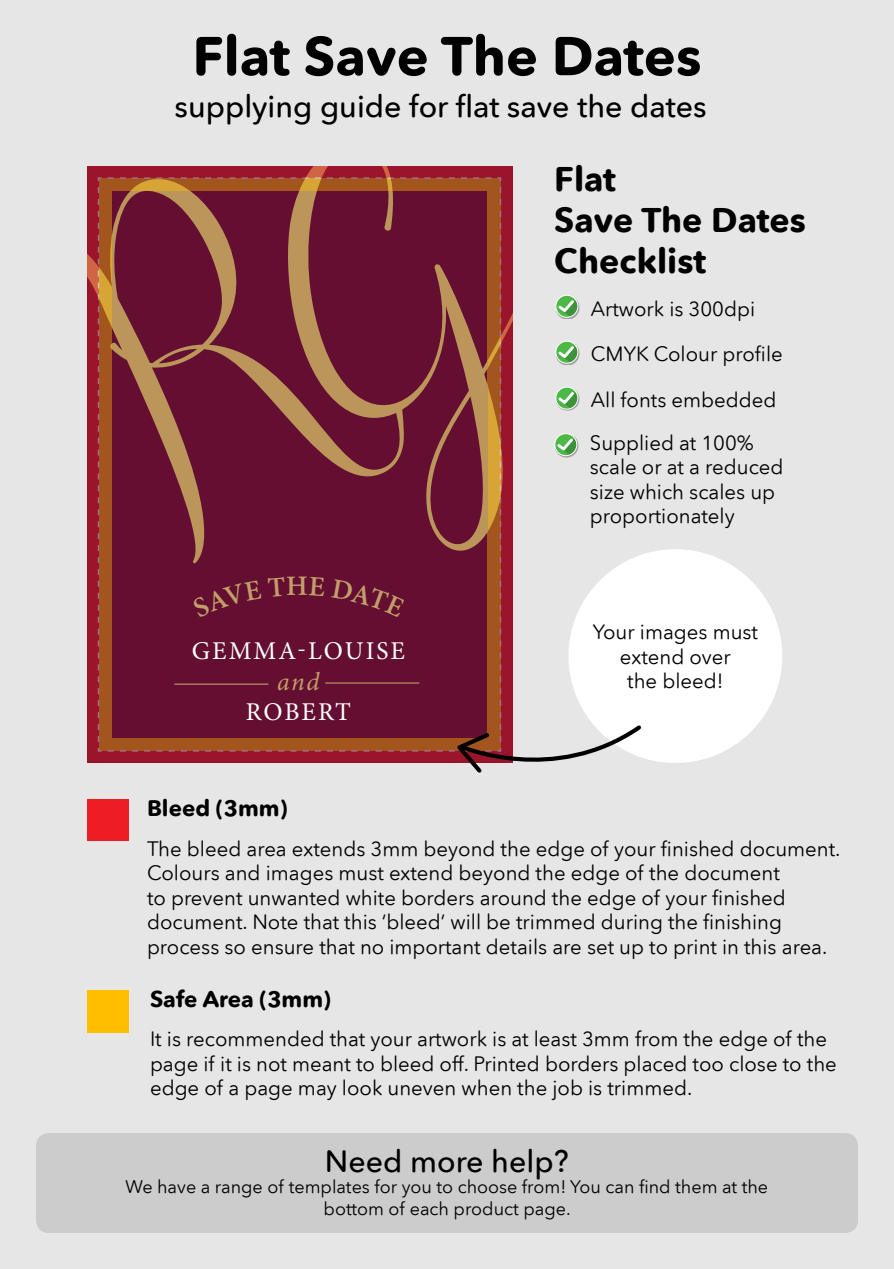
<style>
.page{position:relative;width:894px;height:1269px;background:#e6e6e6}
.page>*{position:absolute;margin:0;border:0;box-sizing:border-box;transform-origin:0 0}
.t1{font:700 54.15px "Avenir Next Rounded Pro";color:#000}
.t2{font:700 34.2px/41px "Avenir Next Rounded Pro";color:#000}
.t3{font:500 30.45px "Avenir Next Rounded Pro";color:#000}
.t4{font:600 28.05px "Minion Pro";color:#c29f69}
.t5{font:25.65px "Minion Pro";letter-spacing:.08em;color:#fff}
.t6{font:italic 25.65px "Minion Pro";color:#c29f69}
.t7{font:700 22.5px "Avenir Next Rounded Pro";color:#000}
.t8{font:20.4px/24.5px "Avenir Next Rounded Pro";color:#000}
.t9{font:18px/21.6px "Avenir Next Rounded Pro";color:#000;text-align:center}
</style>
<div class="page">
<div style="left:87px;top:799px;width:42px;height:42px;background:#ed1d23"></div>
<div style="left:87px;top:990px;width:42px;height:42px;background:#ffbf00"></div>
<svg style="left:87px;top:166px;width:199px;height:597px;background:#9b232a"></svg>
<svg style="left:286px;top:166px;width:226px;height:11px;background:#9e1a2d"></svg>
<svg style="left:87px;top:176px;width:317px;height:388px;background:#a0312c"></svg>
<div style="left:568px;top:549px;width:214px;height:214px;background:#fff;border-radius:50%"></div>
<div style="left:36px;top:1133px;width:822px;height:100px;background:#ccc;border-radius:13px"></div>
<svg style="left:105px;top:177px;width:540px;height:596px"></svg>
<h1 class="t1" style="left:192px;top:23px;width:511px">Flat Save The Dates</h1>
<h3 class="t3" style="left:175px;top:88px;width:534px">supplying guide for flat save the dates</h3>
<h3 class="t4" style="left:286px;top:570px;width:24px">H</h3>
<p class="t5" style="left:192px;top:634px;width:215px">GEMMA-LOUISE</p>
<p class="t6" style="left:277px;top:664px;width:44px">and</p>
<p class="t5" style="left:246px;top:695px;width:107px">ROBERT</p>
<h2 class="t2" style="left:554px;top:158px;width:253px">Flat<br>Save The Dates<br>Checklist</h2>
<p class="t8" style="left:591px;top:296px;width:166px">Artwork is 300dpi</p>
<p class="t8" style="left:591px;top:342px;width:193px">CMYK Colour profile</p>
<p class="t8" style="left:590px;top:379px;width:188px;line-height:42.3px">All fonts embedded<br>Supplied at 100%</p>
<p class="t8" style="left:590px;top:455px;width:195px">scale or at a reduced size which scales up proportionately</p>
<p class="t8" style="left:593px;top:620px;width:167px;text-align:center">Your images must extend over<br>the bleed!</p>
<p class="t7" style="left:147px;top:794px;width:142px">Bleed (3mm)</p>
<p class="t8" style="left:147px;top:836px;width:695px">The bleed area extends 3mm beyond the edge of your finished document.<br>Colours and images must extend beyond the edge of the document<br>to prevent unwanted white borders around the edge of your finished document. Note that this ‘bleed’ will be trimmed during the finishing process so ensure that no important details are set up to print in this area.</p>
<p class="t7" style="left:150px;top:985px;width:182px">Safe Area (3mm)</p>
<p class="t8" style="left:150px;top:1027px;width:688px">It is recommended that your artwork is at least 3mm from the edge of the page if it is not meant to bleed off. Printed borders placed too close to the edge of a page may look uneven when the job is trimmed.</p>
<h3 class="t3" style="left:325px;top:1142px;width:245px">Need more help?</h3>
<p class="t9" style="left:126px;top:1176px;width:644px">We have a range of templates for you to choose from! You can find them at the bottom of each product page.</p>
</div>
